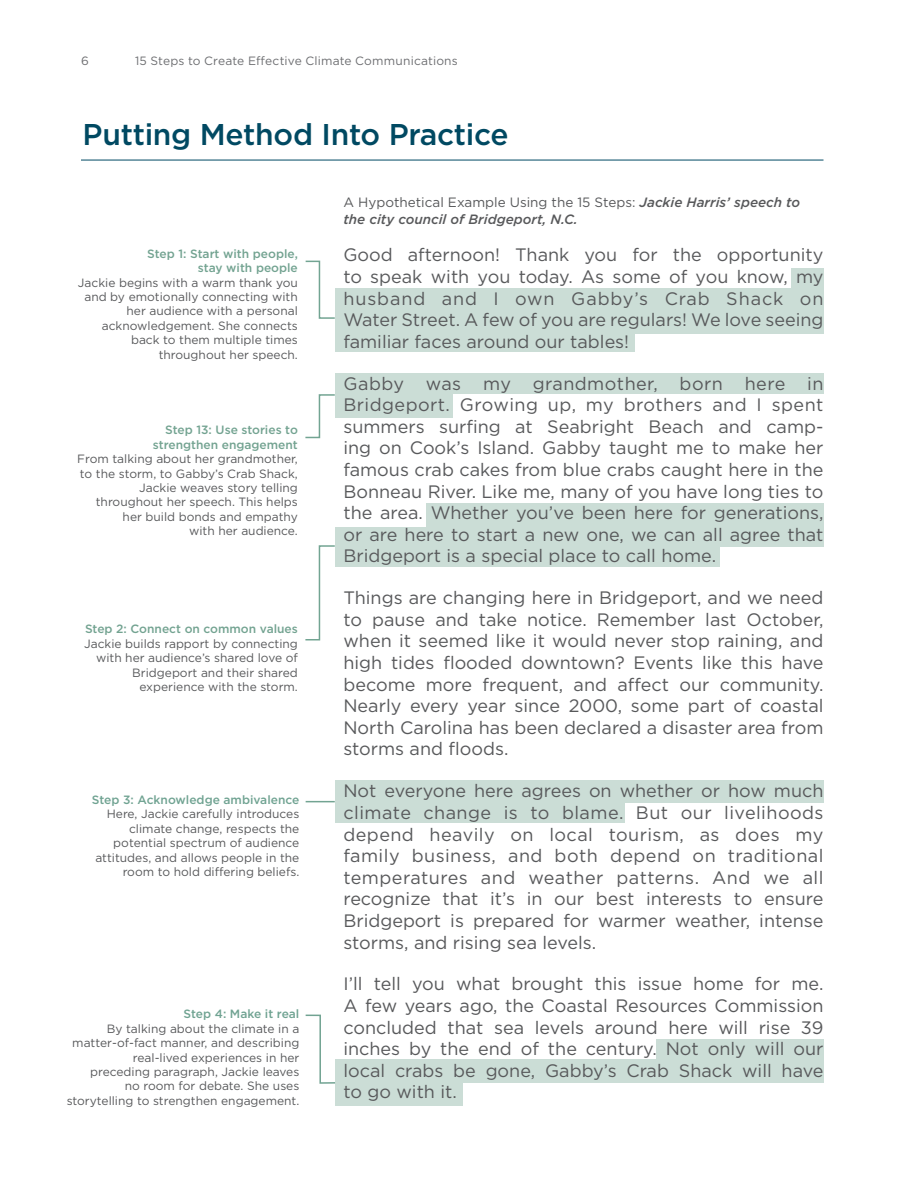
<style>
.page{position:relative;width:918px;height:1188px;background:#fff}
.page>*{position:absolute;margin:0;border:0;box-sizing:border-box;transform-origin:0 0}
.t1{font:500 30px "Gotham";letter-spacing:-.01em;color:#004962}
.t2{font:18px/21.6px "Gotham";color:#58595b;text-align:justify}
.t3{font:italic 500 13.5px/16.2px "Gotham";color:#58595b}
.t4{font:12px/14.4px "Gotham";color:#58595b;text-align:right}
.t5{font:500 12px/14.4px "Gotham";color:#73a391;text-align:right}
.t6{font:12px "Gotham";letter-spacing:.015em;color:#6d6e71}
.t7{font:500 12px "Gotham";color:#70a392}
.s1{font-weight:400;font-style:normal}
</style>
<div class="page">
<hr style="left:81px;top:160px;width:743px;height:1px;background:#004963">
<div style="left:335px;top:1059px;width:489px;height:24px;background:#cbddd6"></div>
<div style="left:656px;top:1039px;width:168px;height:20px;background:#cbddd6"></div>
<div style="left:335px;top:1075px;width:128px;height:31px;background:#cbddd6"></div>
<div style="left:791px;top:268px;width:33px;height:24px;background:#cbddd6"></div>
<div style="left:335px;top:288px;width:489px;height:46px;background:#cbddd6"></div>
<div style="left:335px;top:527px;width:489px;height:20px;background:#cbddd6"></div>
<div style="left:335px;top:544px;width:384px;height:23px;background:#cbddd6"></div>
<div style="left:426px;top:503px;width:398px;height:35px;background:#cbddd6"></div>
<div style="left:335px;top:374px;width:489px;height:20px;background:#cbddd6"></div>
<div style="left:335px;top:387px;width:117px;height:30px;background:#cbddd6"></div>
<div style="left:335px;top:326px;width:299px;height:26px;background:#cbddd6"></div>
<div style="left:335px;top:801px;width:289px;height:22px;background:#cbddd6"></div>
<div style="left:335px;top:781px;width:489px;height:22px;background:#cbddd6"></div>
<svg style="left:305px;top:260px;width:30px;height:59px"></svg>
<svg style="left:305px;top:394px;width:31px;height:45px"></svg>
<svg style="left:306px;top:801px;width:29px;height:1px"></svg>
<svg style="left:305px;top:545px;width:30px;height:96px"></svg>
<svg style="left:305px;top:1014px;width:30px;height:70px"></svg>
<p class="t6" style="left:81px;top:53px;width:9px">6</p>
<p class="t6" style="left:135px;top:53px;width:324px">15 Steps to Create Effective Climate Communications</p>
<h1 class="t1" style="left:82px;top:115px;width:428px">Putting Method Into Practice</h1>
<p class="t5" style="left:147px;top:246px;width:152px">Step 1: Start with people, stay with people</p>
<p class="t4" style="left:78px;top:275px;width:221px">Jackie begins with a warm thank you and by emotionally connecting with her audience with a personal acknowledgement. She connects back to them multiple times throughout her speech.</p>
<p class="t5" style="left:153px;top:423px;width:146px">Step 13: Use stories to strengthen engagement</p>
<p class="t4" style="left:77px;top:451px;width:222px">From talking about her grandmother, to the storm, to Gabby’s Crab Shack,<br>Jackie weaves story telling throughout her speech. This helps her build bonds and empathy<br>with her audience.</p>
<p class="t5" style="left:85px;top:622px;width:214px">Step 2: Connect on common values</p>
<p class="t4" style="left:84px;top:636px;width:215px">Jackie builds rapport by connecting with her audience’s shared love of<br>Bridgeport and their shared experience with the storm.</p>
<p class="t7" style="left:92px;top:792px;width:209px">Step 3: Acknowledge ambivalence</p>
<p class="t4" style="left:95px;top:807px;width:206px">Here, Jackie carefully introduces climate change, respects the potential spectrum of audience attitudes, and allows people in the room to hold differing beliefs.</p>
<p class="t7" style="left:184px;top:1006px;width:117px">Step 4: Make it real</p>
<p class="t4" style="left:67px;top:1021px;width:234px">By talking about the climate in a matter-of-fact manner, and describing real-lived experiences in her<br>preceding paragraph, Jackie leaves<br>no room for debate. She uses storytelling to strengthen engagement.</p>
<p class="t3" style="left:343px;top:194px;width:458px"><span class="s1">A Hypothetical Example Using the 15 Steps:</span> Jackie Harris’ speech to the city council of Bridgeport, N.C.</p>
<p class="t2" style="left:343px;top:244px;width:482px">Good afternoon! Thank you for the opportunity to speak with you today. As some of you know, my husband and I own Gabby’s Crab Shack on Water Street. A few of you are regulars! We love seeing familiar faces around our tables!</p>
<p class="t2" style="left:343px;top:372px;width:482px">Gabby was my grandmother, born here in Bridgeport. Growing up, my brothers and I spent summers surfing at Seabright Beach and camp&shy;ing on Cook’s Island. Gabby taught me to make her famous crab cakes from blue crabs caught here in the Bonneau River. Like me, many of you have long ties to the area. Whether you’ve been here for generations, or are here to start a new one, we can all agree that Bridgeport is a special place to call home.</p>
<p class="t2" style="left:343px;top:587px;width:482px">Things are changing here in Bridgeport, and we need to pause and take notice. Remember last October, when it seemed like it would never stop raining, and high tides flooded downtown? Events like this have become more frequent, and affect our community.<br>Nearly every year since 2000, some part of coastal North Carolina has been declared a disaster area from storms and floods.</p>
<p class="t2" style="left:343px;top:780px;width:482px">Not everyone here agrees on whether or how much climate change is to blame. But our livelihoods depend heavily on local tourism, as does my family business, and both depend on traditional temperatures and weather patterns. And we all recognize that it’s in our best interests to ensure Bridgeport is prepared for warmer weather, intense storms, and rising sea levels.</p>
<p class="t2" style="left:343px;top:973px;width:482px">I’ll tell you what brought this issue home for me.<br>A few years ago, the Coastal Resources Commission concluded that sea levels around here will rise 39 inches by the end of the century. Not only will our local crabs be gone, Gabby’s Crab Shack will have to go with it.</p>
</div>
